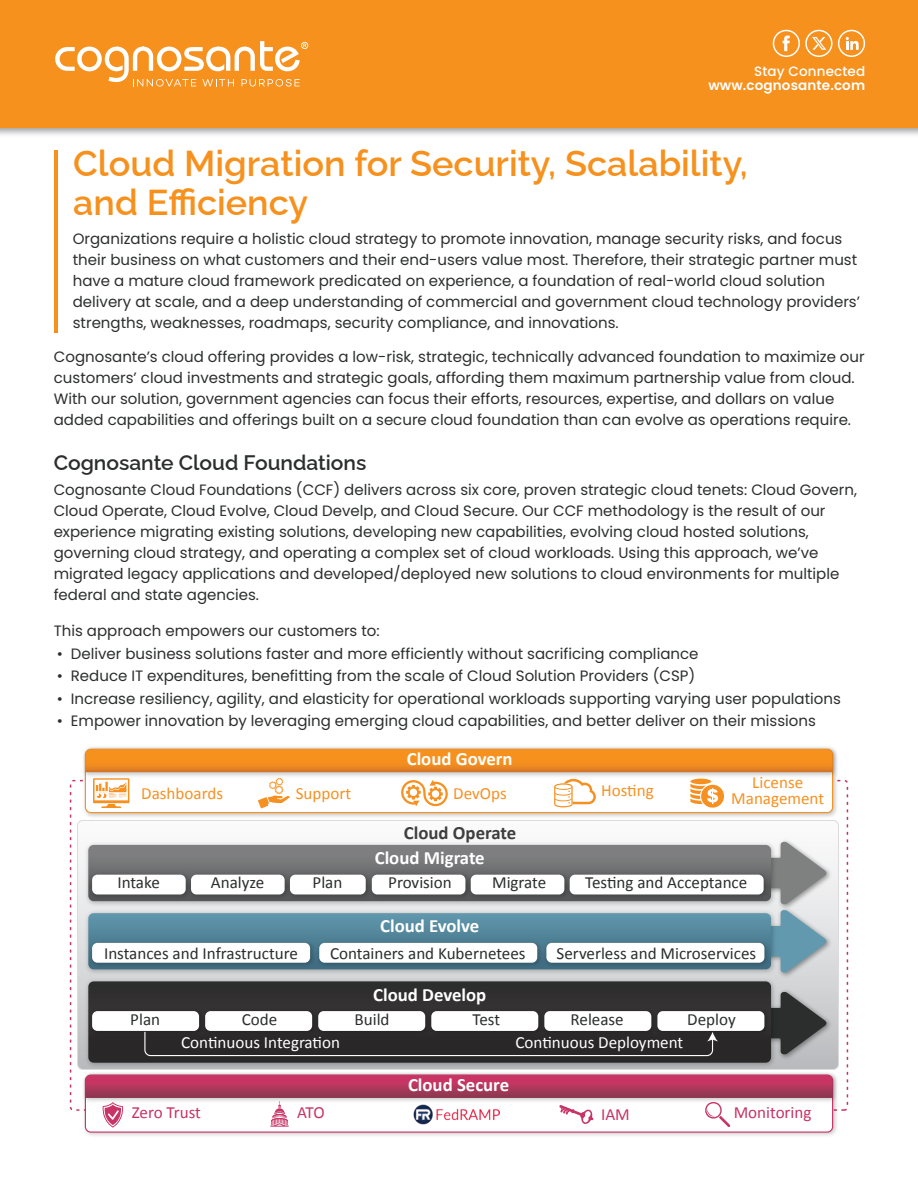
<style>
.page{position:relative;width:918px;height:1188px;background:#fff}
.page>*{position:absolute;margin:0;border:0;box-sizing:border-box;transform-origin:0 0}
.t1{font:100 36px/39px "Raleway";color:#f6911e}
.t2{font:100 21px "Raleway";color:#2c2d2d}
.t3{font:700 18.75px "Calibri";color:#fff}
.t4{font:700 18.75px "Calibri";color:#3e3e3f}
.t5{font:17.1px "Calibri";color:#2c2d2d}
.t6{font:17.1px "Calibri";color:#f69121}
.t7{font:17.1px "Calibri";color:#fff}
.t8{font:17.1px "Calibri";color:#c73364}
.t9{font:15px/21px "Poppins";color:#2c2d2d}
.t10{font:600 13.5px "Poppins";letter-spacing:.01em;color:#fff}
.t11{font:500 13.5px "Poppins";letter-spacing:.01em;color:#fff}
</style>
<div class="page">
<hr style="left:54px;top:150px;width:3px;height:183px;background:#f6911e">
<img style="left:79px;top:780px;width:762px;height:37px">
<div style="left:85px;top:749px;width:748px;height:64px;background:#fff;border-radius:5px"></div>
<div style="left:85px;top:749px;width:748px;height:64px;border:1px solid #f6911e;border-radius:5px"></div>
<img style="left:80px;top:747px;width:760px;height:33px">
<svg style="left:85px;top:749px;width:748px;height:23px;background:#ee8b20"></svg>
<svg style="left:93px;top:778px;width:36px;height:30px"></svg>
<svg style="left:258px;top:778px;width:32px;height:31px"></svg>
<svg style="left:401px;top:780px;width:47px;height:26px"></svg>
<svg style="left:554px;top:779px;width:42px;height:28px"></svg>
<svg style="left:690px;top:779px;width:34px;height:29px"></svg>
<svg style="left:79px;top:822px;width:758px;height:246px"></svg>
<img style="left:762px;top:836px;width:72px;height:68px">
<img style="left:83px;top:839px;width:696px;height:68px">
<img style="left:779px;top:904px;width:55px;height:76px">
<img style="left:83px;top:907px;width:696px;height:162px">
<svg style="left:88px;top:841px;width:739px;height:132px"></svg>
<img style="left:86px;top:937px;width:227px;height:34px">
<div style="left:92px;top:943px;width:218px;height:20px;background:#fff;border-radius:5px"></div>
<img style="left:313px;top:937px;width:228px;height:34px">
<div style="left:319px;top:943px;width:218px;height:20px;background:#fff;border-radius:5px"></div>
<img style="left:541px;top:937px;width:231px;height:34px">
<div style="left:546px;top:943px;width:218px;height:20px;background:#fff;border-radius:5px"></div>
<img style="left:771px;top:986px;width:63px;height:76px">
<svg style="left:771px;top:991px;width:56px;height:64px;background:#6d6e6f"></svg>
<div style="left:88px;top:981px;width:683px;height:82px;background:#2e2e2e"></div>
<img style="left:86px;top:1005px;width:113px;height:34px">
<div style="left:92px;top:1011px;width:107px;height:20px;background:#fff;border-radius:5px"></div>
<img style="left:199px;top:1005px;width:114px;height:26px">
<div style="left:205px;top:1011px;width:107px;height:20px;background:#fff;border-radius:5px"></div>
<img style="left:313px;top:1005px;width:113px;height:26px">
<div style="left:318px;top:1011px;width:107px;height:20px;background:#fff;border-radius:5px"></div>
<img style="left:426px;top:1005px;width:113px;height:26px">
<div style="left:431px;top:1011px;width:107px;height:20px;background:#fff;border-radius:5px"></div>
<img style="left:539px;top:1005px;width:113px;height:26px">
<div style="left:544px;top:1011px;width:107px;height:20px;background:#fff;border-radius:5px"></div>
<img style="left:652px;top:1005px;width:120px;height:34px">
<div style="left:657px;top:1011px;width:107px;height:20px;background:#fff;border-radius:5px"></div>
<svg style="left:144px;top:1031px;width:574px;height:26px;background:#343132"></svg>
<img style="left:79px;top:1106px;width:758px;height:30px">
<div style="left:85px;top:1075px;width:748px;height:57px;background:#fff;border-radius:5px"></div>
<div style="left:85px;top:1075px;width:748px;height:58px;border:1px solid #c73364;border-radius:5px"></div>
<img style="left:80px;top:1069px;width:757px;height:37px">
<svg style="left:85px;top:1075px;width:748px;height:53px"></svg>
<div style="left:0;top:0;width:918px;height:128px;background:#f6911e"></div>
<svg style="left:846px;top:37px;width:13px;height:13px"></svg>
<svg style="left:783px;top:36px;width:7px;height:15px"></svg>
<div style="left:838px;top:30px;width:27px;height:27px;border:2px solid #fff;border-radius:13px"></div>
<div style="left:805px;top:30px;width:28px;height:27px;border:2px solid #fff;border-radius:13px"></div>
<div style="left:773px;top:30px;width:27px;height:27px;border:2px solid #fff;border-radius:13px"></div>
<svg style="left:812px;top:37px;width:14px;height:13px"></svg>
<svg style="left:55px;top:41px;width:253px;height:46px"></svg>
<p class="t11" style="left:754px;top:64px;width:112px">Stay Connected</p>
<p class="t10" style="left:708px;top:77px;width:158px">www.cognosante.com</p>
<h1 class="t1" style="left:73px;top:140px;width:676px">Cloud Migration for Security, Scalability, and Efficiency</h1>
<p class="t9" style="left:73px;top:229px;width:789px">Organizations require a holistic cloud strategy to promote innovation, manage security risks, and focus their business on what customers and their end-users value most. Therefore, their strategic partner must have a mature cloud framework predicated on experience, a foundation of real-world cloud solution delivery at scale, and a deep understanding of commercial and government cloud technology providers’ strengths, weaknesses, roadmaps, security compliance, and innovations.</p>
<p class="t9" style="left:54px;top:346px;width:812px">Cognosante’s cloud offering provides a low-risk, strategic, technically advanced foundation to maximize our customers’ cloud investments and strategic goals, affording them maximum partnership value from cloud.<br>With our solution, government agencies can focus their efforts, resources, expertise, and dollars on value added capabilities and offerings built on a secure cloud foundation than can evolve as operations require.</p>
<h2 class="t2" style="left:54px;top:446px;width:314px">Cognosante Cloud Foundations</h2>
<p class="t9" style="left:54px;top:480px;width:805px">Cognosante Cloud Foundations (CCF) delivers across six core, proven strategic cloud tenets: Cloud Govern, Cloud Operate, Cloud Evolve, Cloud Develp, and Cloud Secure. Our CCF methodology is the result of our experience migrating existing solutions, developing new capabilities, evolving cloud hosted solutions, governing cloud strategy, and operating a complex set of cloud workloads. Using this approach, we’ve migrated legacy applications and developed/deployed new solutions to cloud environments for multiple federal and state agencies.</p>
<p class="t9" style="left:54px;top:621px;width:328px">This approach empowers our customers to:</p>
<p class="t9" style="left:57px;top:643px;width:643px">• Deliver business solutions faster and more efficiently without sacrificing compliance</p>
<p class="t9" style="left:57px;top:666px;width:640px">• Reduce IT expenditures, benefitting from the scale of Cloud Solution Providers (CSP)</p>
<p class="t9" style="left:57px;top:688px;width:786px">• Increase resiliency, agility, and elasticity for operational workloads supporting varying user populations</p>
<p class="t9" style="left:57px;top:711px;width:761px">• Empower innovation by leveraging emerging cloud capabilities, and better deliver on their missions</p>
<p class="t3" style="left:407px;top:746px;width:107px">Cloud Govern</p>
<p class="t6" style="left:752px;top:770px;width:52px">License</p>
<p class="t6" style="left:141px;top:782px;width:83px">Dashboards</p>
<p class="t6" style="left:731px;top:786px;width:94px">Management</p>
<p class="t6" style="left:296px;top:781px;width:57px">Support</p>
<p class="t6" style="left:453px;top:781px;width:55px">DevOps</p>
<p class="t6" style="left:601px;top:778px;width:54px">Hosting</p>
<p class="t4" style="left:404px;top:819px;width:114px">Cloud Operate</p>
<p class="t3" style="left:375px;top:845px;width:111px">Cloud Migrate</p>
<p class="t5" style="left:117px;top:871px;width:44px">Intake</p>
<p class="t5" style="left:211px;top:871px;width:55px">Analyze</p>
<p class="t5" style="left:313px;top:871px;width:31px">Plan</p>
<p class="t5" style="left:388px;top:871px;width:65px">Provision</p>
<p class="t5" style="left:492px;top:871px;width:56px">Migrate</p>
<p class="t5" style="left:585px;top:871px;width:164px">Testing and Acceptance</p>
<p class="t3" style="left:380px;top:913px;width:101px">Cloud Evolve</p>
<p class="t5" style="left:104px;top:941px;width:195px">Instances and Infrastructure</p>
<p class="t5" style="left:330px;top:941px;width:197px">Containers and Kubernetees</p>
<p class="t5" style="left:557px;top:941px;width:201px">Serverless and Microservices</p>
<p class="t3" style="left:373px;top:981px;width:115px">Cloud Develop</p>
<p class="t5" style="left:130px;top:1008px;width:31px">Plan</p>
<p class="t5" style="left:242px;top:1008px;width:37px">Code</p>
<p class="t5" style="left:355px;top:1008px;width:37px">Build</p>
<p class="t5" style="left:473px;top:1008px;width:29px">Test</p>
<p class="t5" style="left:571px;top:1008px;width:55px">Release</p>
<p class="t5" style="left:687px;top:1008px;width:50px">Deploy</p>
<p class="t7" style="left:181px;top:1031px;width:160px">Continuous Integration</p>
<p class="t7" style="left:515px;top:1030px;width:169px">Continuous Deployment</p>
<p class="t3" style="left:408px;top:1072px;width:103px">Cloud Secure</p>
<p class="t8" style="left:132px;top:1101px;width:71px">Zero Trust</p>
<p class="t8" style="left:297px;top:1101px;width:29px">ATO</p>
<p class="t8" style="left:601px;top:1103px;width:30px">IAM</p>
<p class="t8" style="left:734px;top:1101px;width:79px">Monitoring</p>
</div>
